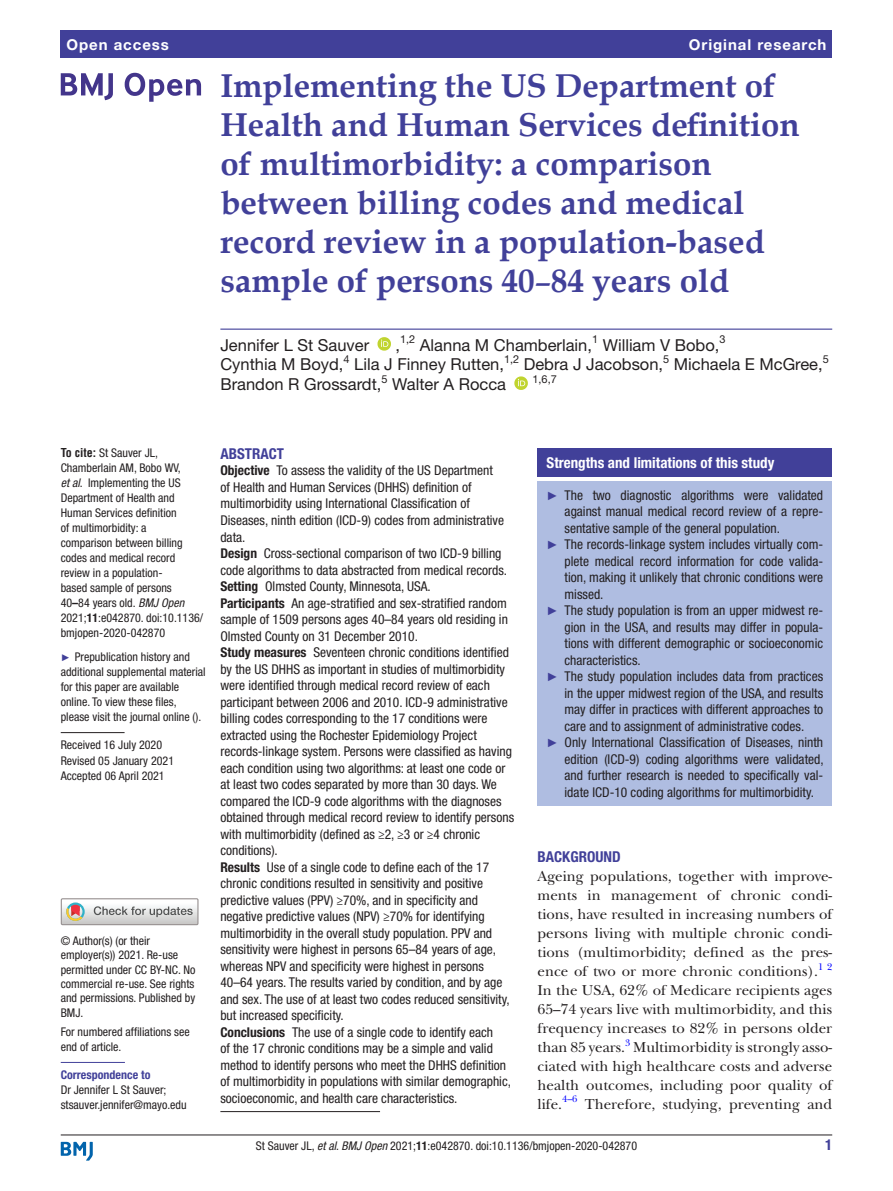
<style>
.page{position:relative;width:893px;height:1191px;background:#fff}
.page>*{position:absolute;margin:0;border:0;box-sizing:border-box;transform-origin:0 0}
.t1{font:700 33px/39px "Book Antiqua";color:#414099}
.t2{font:16.5px "Helvetica Neue LT Std";color:#231f20}
.t3{font:15px/19px "New Baskerville";color:#231f20;text-align:justify}
.t4{font:700 condensed 15px "Helvetica Neue LT Std";color:#fff}
.t5{font:700 15px "Helvetica Neue LT Std";letter-spacing:.065em;color:#fff}
.t6{font:700 condensed 15px "Helvetica Neue LT Std";color:#414099}
.t7{font:condensed 13.5px/16.5px "Helvetica Neue LT Std";color:#231f20}
.t8{font:condensed 12px/15px "Helvetica Neue LT Std";color:#231f20}
.t9{font:700 condensed 12px "Helvetica Neue LT Std";color:#414099}
.t10{font:10.95px "Helvetica Neue LT Std";color:#231f20}
.t11{font:9.9px "New Baskerville";color:#00f}
.s1{font-weight:400}
.s2{font-family:"Helvetica LT Std";font-weight:700}
.s3{font-style:italic}
.s4{font-weight:700}
.s5{font-family:"Arial";font-stretch:normal;font-size:9.75px;color:#414099}
.s6{font-family:"Arial";font-stretch:normal;font-size:12px;color:#414099}
</style>
<div class="page">
<hr style="left:61px;top:1134px;width:771px;height:1px;background:#231f20">
<svg style="left:61px;top:1141px;width:32px;height:19px"></svg>
<div style="left:61px;top:31px;width:771px;height:27px;background:#414099"></div>
<hr style="left:220px;top:328px;width:612px;height:2px;background:#414099">
<svg style="left:377px;top:337px;width:14px;height:14px"></svg>
<svg style="left:514px;top:376px;width:14px;height:14px"></svg>
<hr style="left:61px;top:732px;width:64px;height:1px;background:#231f20">
<hr style="left:61px;top:1062px;width:64px;height:1px;background:#414099">
<svg style="left:61px;top:73px;width:52px;height:27px"></svg>
<svg style="left:125px;top:73px;width:76px;height:29px"></svg>
<div style="left:61px;top:898px;width:138px;height:27px;border:1px solid #969090"></div>
<svg style="left:61px;top:898px;width:137px;height:26px"></svg>
<hr style="left:220px;top:1111px;width:160px;height:1px;background:#231f20">
<div style="left:538px;top:448px;width:294px;height:29px;background:#414099"></div>
<div style="left:538px;top:481px;width:294px;height:325px;background:#afbde1"></div>
<p class="t5" style="left:66px;top:35px;width:104px">Open access</p>
<p class="t5" style="left:689px;top:35px;width:139px">Original research</p>
<h1 class="t1" style="left:220px;top:66px;width:581px">Implementing the US Department of Health and Human Services definition of multimorbidity: a comparison between billing codes and medical record review in a population-based sample of persons 40<span class="s1">–</span>84 years old</h1>
<p class="t2" style="left:220px;top:335px;width:150px">Jennifer L St Sauver</p>
<p class="t2" style="left:396px;top:335px;width:6px">,</p>
<p class="t10" style="left:400px;top:333px;width:17px">1,2</p>
<p class="t2" style="left:420px;top:335px;width:174px">Alanna M Chamberlain,</p>
<p class="t10" style="left:592px;top:333px;width:8px">1</p>
<p class="t2" style="left:603px;top:335px;width:118px">William V Bobo,</p>
<p class="t10" style="left:719px;top:333px;width:8px">3</p>
<p class="t2" style="left:220px;top:354px;width:125px">Cynthia M Boyd,</p>
<p class="t10" style="left:344px;top:352px;width:8px">4</p>
<p class="t2" style="left:354px;top:354px;width:151px">Lila J Finney Rutten,</p>
<p class="t10" style="left:504px;top:352px;width:17px">1,2</p>
<p class="t2" style="left:524px;top:354px;width:141px">Debra J Jacobson,</p>
<p class="t10" style="left:663px;top:352px;width:8px">5</p>
<p class="t2" style="left:674px;top:354px;width:150px">Michaela E McGree,</p>
<p class="t10" style="left:823px;top:352px;width:8px">5</p>
<p class="t2" style="left:220px;top:374px;width:163px">Brandon R Grossardt,</p>
<p class="t10" style="left:381px;top:372px;width:8px">5</p>
<p class="t2" style="left:392px;top:374px;width:115px">Walter A Rocca</p>
<p class="t10" style="left:532px;top:372px;width:26px">1,6,7</p>
<p class="t8" style="left:61px;top:445px;width:144px"><span class="s2">To cite:</span> St Sauver JL,<br>Chamberlain AM, Bobo WV,<br><span class="s3">et al</span>. Implementing the US<br>Department of Health and<br>Human Services definition<br>of multimorbidity: a<br>comparison between billing codes and medical record review in a population-<br>based sample of persons<br>40<span class="s4">–</span>84 years old. <span class="s3">BMJ Open<br></span>2021;<span class="s4">11</span>:e042870. doi:10.1136/ bmjopen-2020-042870</p>
<p class="t8" style="left:61px;top:649px;width:146px"><span class="s5">►</span> Prepublication history and additional supplemental material for this paper are available online. To view these files, please visit the journal online ().</p>
<p class="t8" style="left:61px;top:737px;width:115px">Received 16 July 2020<br>Revised 05 January 2021<br>Accepted 06 April 2021</p>
<p class="t8" style="left:61px;top:933px;width:136px;line-height:14.4px">© Author(s) (or their employer(s)) 2021. Re-use permitted under CC BY-NC. No commercial re-use. See rights and permissions. Published by<br>BMJ.</p>
<p class="t8" style="left:61px;top:1024px;width:130px">For numbered affiliations see end of article.</p>
<p class="t9" style="left:61px;top:1067px;width:91px">Correspondence to</p>
<p class="t8" style="left:61px;top:1082px;width:127px">Dr Jennifer L St Sauver; stsauver.jennifer@mayo.edu</p>
<p class="t6" style="left:220px;top:444px;width:65px">ABSTRACT</p>
<p class="t7" style="left:220px;top:462px;width:295px"><span class="s4">Objective</span> To assess the validity of the US Department<br>of Health and Human Services (DHHS) definition of multimorbidity using International Classification of Diseases, ninth edition (ICD-9) codes from administrative data.<br><span class="s4">Design</span> Cross-sectional comparison of two ICD-9 billing code algorithms to data abstracted from medical records.<br><span class="s4">Setting</span> Olmsted County, Minnesota, USA.<br><span class="s4">Participants</span> An age-stratified and sex-stratified random sample of 1509 persons ages 40–84 years old residing in Olmsted County on 31 December 2010.<br><span class="s4">Study measures</span> Seventeen chronic conditions identified by the US DHHS as important in studies of multimorbidity were identified through medical record review of each participant between 2006 and 2010. ICD-9 administrative billing codes corresponding to the 17 conditions were extracted using the Rochester Epidemiology Project records-linkage system. Persons were classified as having each condition using two algorithms: at least one code or at least two codes separated by more than 30 days. We compared the ICD-9 code algorithms with the diagnoses obtained through medical record review to identify persons with multimorbidity (defined as ≥2, ≥3 or ≥4 chronic conditions).<br><span class="s4">Results</span> Use of a single code to define each of the 17 chronic conditions resulted in sensitivity and positive predictive values (PPV) ≥70%, and in specificity and negative predictive values (NPV) ≥70% for identifying multimorbidity in the overall study population. PPV and sensitivity were highest in persons 65–84 years of age, whereas NPV and specificity were highest in persons 40–64 years. The results varied by condition, and by age and sex. The use of at least two codes reduced sensitivity, but increased specificity.<br><span class="s4">Conclusions</span> The use of a single code to identify each<br>of the 17 chronic conditions may be a simple and valid method to identify persons who meet the DHHS definition of multimorbidity in populations with similar demographic, socioeconomic, and health care characteristics.</p>
<p class="t4" style="left:547px;top:453px;width:229px">Strengths and limitations of this study</p>
<p class="t7" style="left:547px;top:486px;width:278px"><span class="s6">►</span> The two diagnostic algorithms were validated</p>
<p class="t7" style="left:565px;top:503px;width:260px">against manual medical record review of a repre-</p>
<p class="t7" style="left:565px;top:519px;width:217px">sentative sample of the general population.</p>
<p class="t7" style="left:547px;top:536px;width:278px"><span class="s6">►</span> The records-linkage system includes virtually com-</p>
<p class="t7" style="left:565px;top:552px;width:260px">plete medical record information for code valida-</p>
<p class="t7" style="left:565px;top:569px;width:260px">tion, making it unlikely that chronic conditions were</p>
<p class="t7" style="left:565px;top:585px;width:40px">missed.</p>
<p class="t7" style="left:547px;top:602px;width:278px"><span class="s6">►</span> The study population is from an upper midwest re-</p>
<p class="t7" style="left:565px;top:618px;width:260px">gion in the USA, and results may differ in popula-</p>
<p class="t7" style="left:565px;top:635px;width:260px">tions with different demographic or socioeconomic</p>
<p class="t7" style="left:565px;top:651px;width:78px">characteristics.</p>
<p class="t7" style="left:547px;top:668px;width:278px"><span class="s6">►</span> The study population includes data from practices</p>
<p class="t7" style="left:565px;top:684px;width:260px">in the upper midwest region of the USA, and results</p>
<p class="t7" style="left:565px;top:701px;width:260px">may differ in practices with different approaches to</p>
<p class="t7" style="left:565px;top:717px;width:241px">care and to assignment of administrative codes.</p>
<p class="t7" style="left:547px;top:734px;width:278px"><span class="s6">►</span> Only International Classification of Diseases, ninth</p>
<p class="t7" style="left:565px;top:750px;width:261px">edition (ICD-9) coding algorithms were validated,</p>
<p class="t7" style="left:565px;top:767px;width:260px">and further research is needed to specifically val-</p>
<p class="t7" style="left:565px;top:783px;width:251px">idate ICD-10 coding algorithms for multimorbidity.</p>
<p class="t6" style="left:538px;top:848px;width:85px">BACKGROUND</p>
<p class="t3" style="left:538px;top:867px;width:296px">Ageing populations, together with improve&shy;ments in management of chronic condi&shy;tions, have resulted in increasing numbers of persons living with multiple chronic condi&shy;tions (multimorbidity; defined as the pres&shy;ence of two or more chronic conditions).</p>
<p class="t11" style="left:818px;top:960px;width:16px">1 2</p>
<p class="t3" style="left:538px;top:981px;width:296px">In the USA, 62% of Medicare recipients ages 65–74 years live with multimorbidity, and this frequency increases to 82% in persons older than 85 years.<sup>3</sup> Multimorbidity is strongly asso&shy;ciated with high healthcare costs and adverse health outcomes, including poor quality of life.</p>
<p class="t11" style="left:562px;top:1093px;width:17px">4–6</p>
<p class="t3" style="left:585px;top:1095px;width:249px">Therefore, studying, preventing and</p>
<p class="t8" style="left:256px;top:1137px;width:383px">St Sauver JL, <span class="s3">et al</span>. <span class="s3">BMJ Open</span> 2021;<span class="s4">11</span>:e042870. doi:10.1136/bmjopen-2020-042870</p>
<p class="t6" style="left:825px;top:1135px;width:9px">1</p>
</div>
